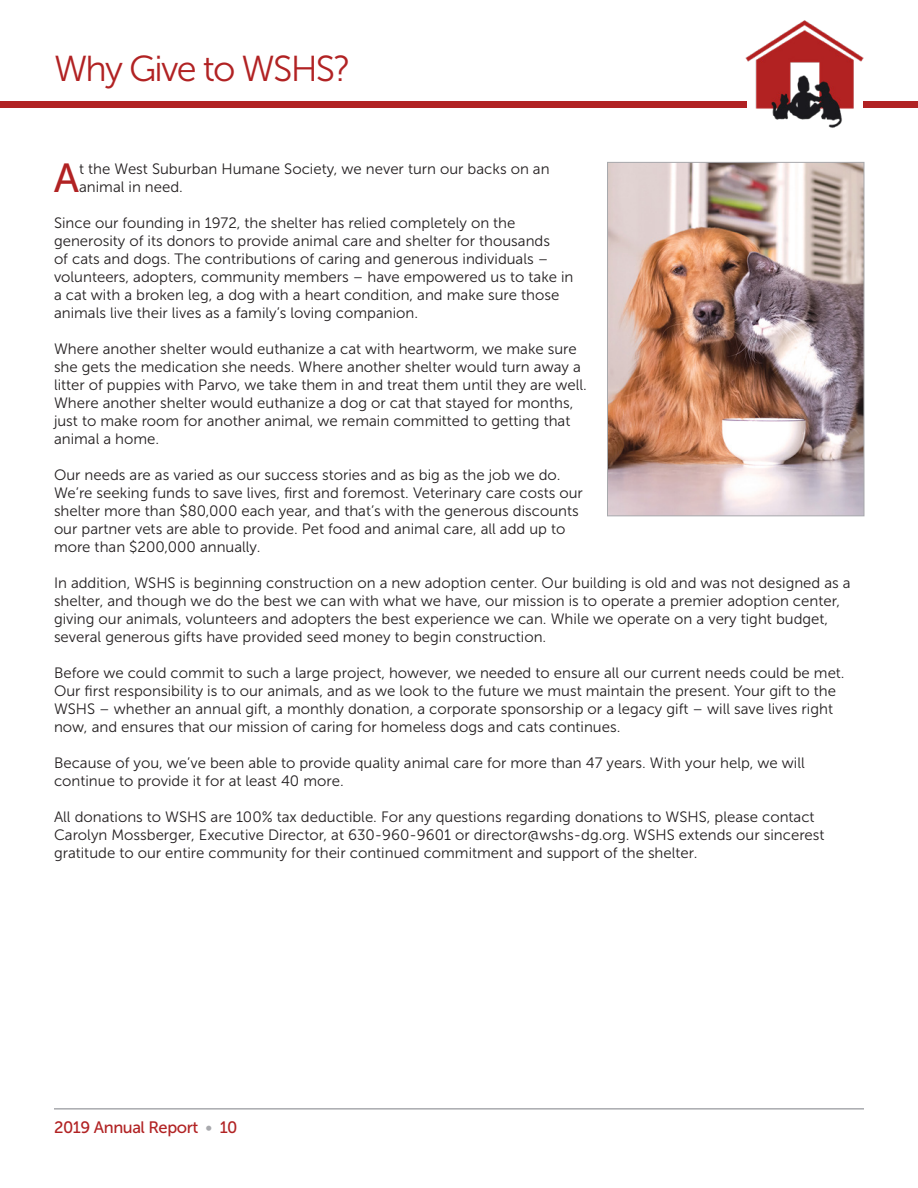
<style>
.page{position:relative;width:918px;height:1188px;background:#fff}
.page>*{position:absolute;margin:0;border:0;box-sizing:border-box;transform-origin:0 0}
.t1{font:40.5px "Museo Sans 500";color:#b12223}
.t2{font:36px "Museo Sans 300";letter-spacing:-.05em;color:#b12223}
.t3{font:16.5px "Museo Sans 500";letter-spacing:-.025em;color:#b12223}
.t4{font:15px/18px "Museo Sans 300";color:#231f20}
.s1{color:#a8a9ad}
</style>
<div class="page">
<div style="left:0;top:102px;width:746px;height:6px;background:#b12223"></div>
<div style="left:864px;top:102px;width:54px;height:6px;background:#b12223"></div>
<img style="left:745px;top:20px;width:120px;height:108px">
<hr style="left:54px;top:1108px;width:810px;height:2px;background:#a8a9ad">
<img style="left:609px;top:164px;width:253px;height:350px">
<div style="left:607px;top:162px;width:257px;height:354px;border:1px solid #a8a9ad"></div>
<p class="t2" style="left:54px;top:49px;width:298px">Why Give to WSHS?</p>
<p class="t1" style="left:54px;top:155px;width:27px">A</p>
<p class="t4" style="left:79px;top:160px;width:472px">t the West Suburban Humane Society, we never turn our backs on an animal in need.</p>
<p class="t4" style="left:54px;top:214px;width:521px">Since our founding in 1972, the shelter has relied completely on the generosity of its donors to provide animal care and shelter for thousands<br>of cats and dogs. The contributions of caring and generous individuals – volunteers, adopters, community members – have empowered us to take in a cat with a broken leg, a dog with a heart condition, and make sure those animals live their lives as a family’s loving companion.</p>
<p class="t4" style="left:54px;top:340px;width:534px">Where another shelter would euthanize a cat with heartworm, we make sure she gets the medication she needs. Where another shelter would turn away a litter of puppies with Parvo, we take them in and treat them until they are well.<br>Where another shelter would euthanize a dog or cat that stayed for months, just to make room for another animal, we remain committed to getting that animal a home.</p>
<p class="t4" style="left:54px;top:466px;width:530px">Our needs are as varied as our success stories and as big as the job we do.<br>We’re seeking funds to save lives, first and foremost. Veterinary care costs our shelter more than $80,000 each year, and that’s with the generous discounts our partner vets are able to provide. Pet food and animal care, all add up to more than $200,000 annually.</p>
<p class="t4" style="left:54px;top:574px;width:798px">In addition, WSHS is beginning construction on a new adoption center. Our building is old and was not designed as a shelter, and though we do the best we can with what we have, our mission is to operate a premier adoption center, giving our animals, volunteers and adopters the best experience we can. While we operate on a very tight budget, several generous gifts have provided seed money to begin construction.</p>
<p class="t4" style="left:54px;top:664px;width:792px">Before we could commit to such a large project, however, we needed to ensure all our current needs could be met.<br>Our first responsibility is to our animals, and as we look to the future we must maintain the present. Your gift to the WSHS – whether an annual gift, a monthly donation, a corporate sponsorship or a legacy gift – will save lives right now, and ensures that our mission of caring for homeless dogs and cats continues.</p>
<p class="t4" style="left:54px;top:754px;width:752px">Because of you, we’ve been able to provide quality animal care for more than 47 years. With your help, we will continue to provide it for at least 40 more.</p>
<p class="t4" style="left:54px;top:808px;width:772px">All donations to WSHS are 100% tax deductible. For any questions regarding donations to WSHS, please contact<br>Carolyn Mossberger, Executive Director, at 630-960-9601 or director@wshs-dg.org. WSHS extends our sincerest gratitude to our entire community for their continued commitment and support of the shelter.</p>
<p class="t3" style="left:54px;top:1119px;width:185px">2019 Annual Report <span class="s1">•</span> 10</p>
</div>
